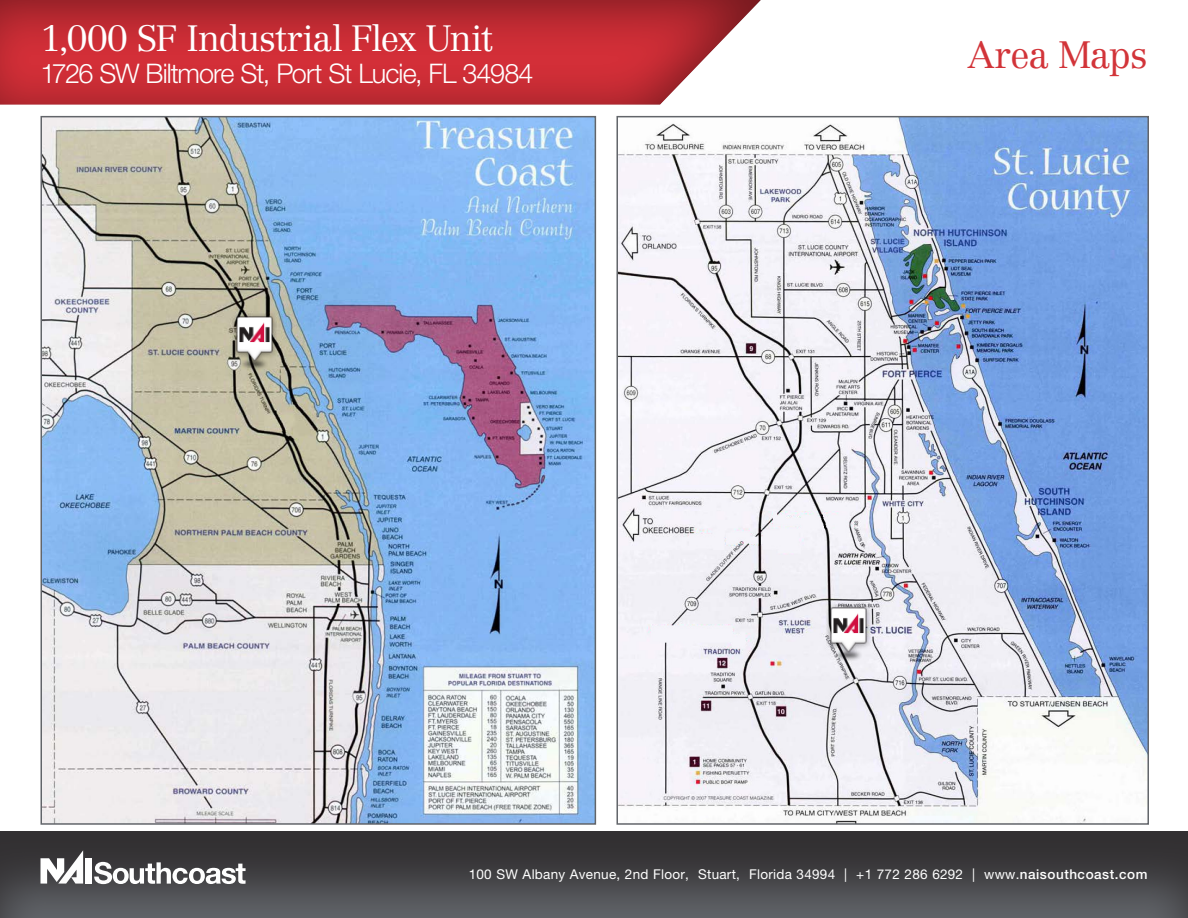
<style>
.page{position:relative;width:1188px;height:918px;background:#fff}
.page>*{position:absolute;margin:0;border:0;box-sizing:border-box;transform-origin:0 0}
.t1{font:300 37.5px "Centennial LT Std";letter-spacing:-.03em;color:#d23439}
.t2{font:300 36px "Centennial LT Std";letter-spacing:-.03em;color:#fff}
.t3{font:300 27px "Helvetica Neue LT Std";letter-spacing:-.035em;color:#fff}
.t4{font:13.5px "Helvetica Neue LT Std";letter-spacing:.02em;color:#fff}
.s1{font-weight:500}
</style>
<div class="page">
<div style="left:0;top:830px;width:1188px;height:88px;background:#231f20;opacity:.75"></div>
<div style="left:0;top:0;width:762px;height:106px;background:#231f20;opacity:.51"></div>
<div style="left:85px;top:858px;width:7px;height:26px;background:#fff"></div>
<svg style="left:40px;top:850px;width:43px;height:34px"></svg>
<svg style="left:94px;top:862px;width:152px;height:22px"></svg>
<img style="left:43px;top:119px;width:550px;height:703px">
<img style="left:619px;top:119px;width:527px;height:703px">
<img style="left:232px;top:313px;width:45px;height:56px">
<img style="left:826px;top:605px;width:45px;height:56px">
<p class="t2" style="left:40px;top:17px;width:454px">1,000 SF Industrial Flex Unit</p>
<p class="t3" style="left:40px;top:57px;width:495px">1726 SW Biltmore St, Port St Lucie, FL 34984</p>
<p class="t1" style="left:968px;top:33px;width:181px">Area Maps</p>
<p class="t4" style="left:469px;top:866px;width:680px">100 SW Albany Avenue, 2nd Floor, Stuart, Florida 34994 | +1 772 286 6292 | www.<span class="s1">naisouthcoast.com</span></p>
</div>
